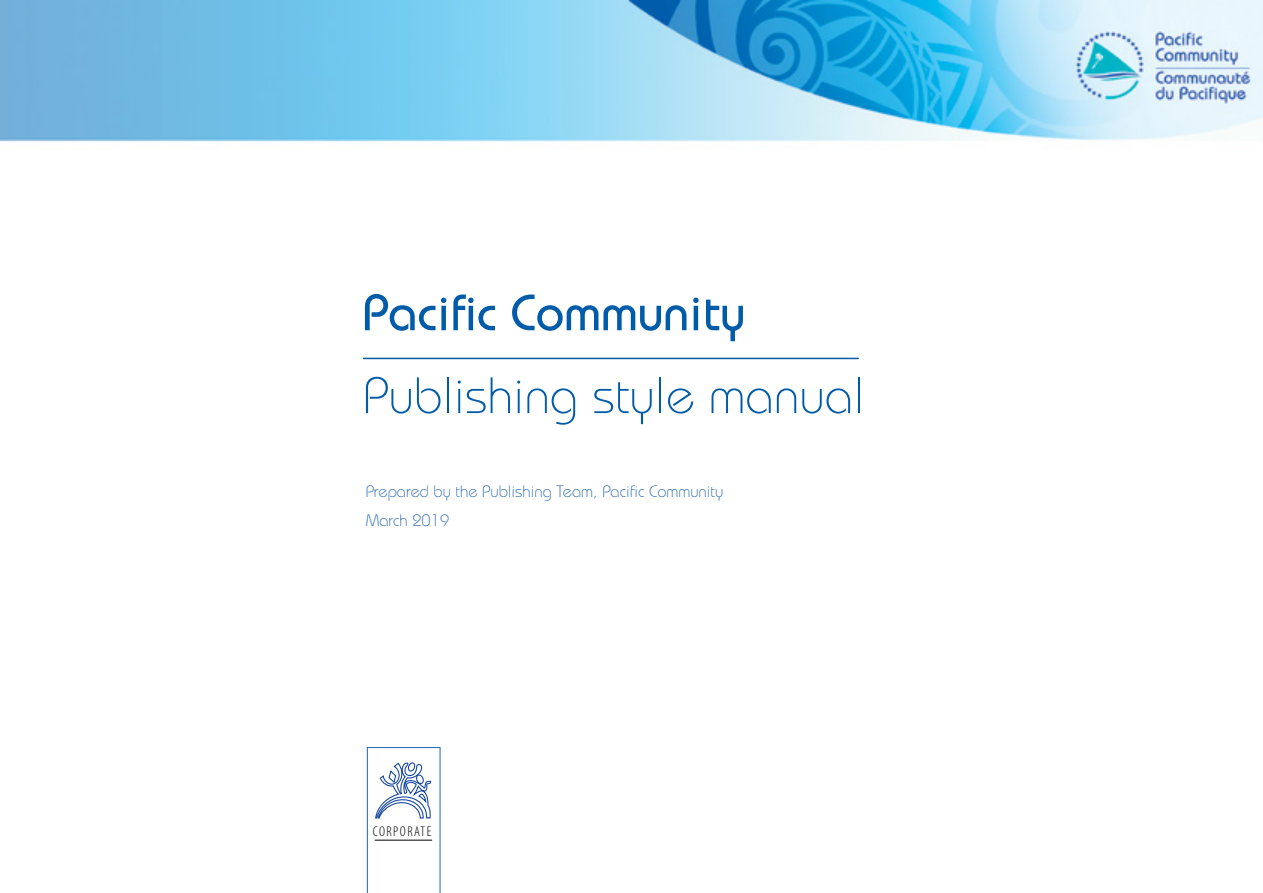
<style>
.page{position:relative;width:1263px;height:893px;background:#fff}
.page>*{position:absolute;margin:0;border:0;box-sizing:border-box;transform-origin:0 0}
.t1{font:300 51px "Bauhaus";color:#005ba8}
.t2{font:500 51px "Bauhaus";color:#005ba8}
.t3{font:300 16.5px/28.2px "Bauhaus";color:#2263af}
.t4{font:300 condensed 14.25px "Myriad Pro";letter-spacing:.1em;color:#000}
</style>
<div class="page">
<hr style="left:364px;top:358px;width:494px;height:1px;background:#005ba8">
<img style="left:0;top:0;width:1263px;height:142px">
<svg style="left:367px;top:747px;width:73px;height:146px"></svg>
<h1 class="t2" style="left:363px;top:282px;width:384px">Pacific Community</h1>
<h1 class="t1" style="left:363px;top:365px;width:503px">Publishing style manual</h1>
<p class="t3" style="left:366px;top:477px;width:359px">Prepared by the Publishing Team, Pacific Community<br>March 2019</p>
<p class="t4" style="left:373px;top:823px;width:60px">CORPORATE</p>
</div>
